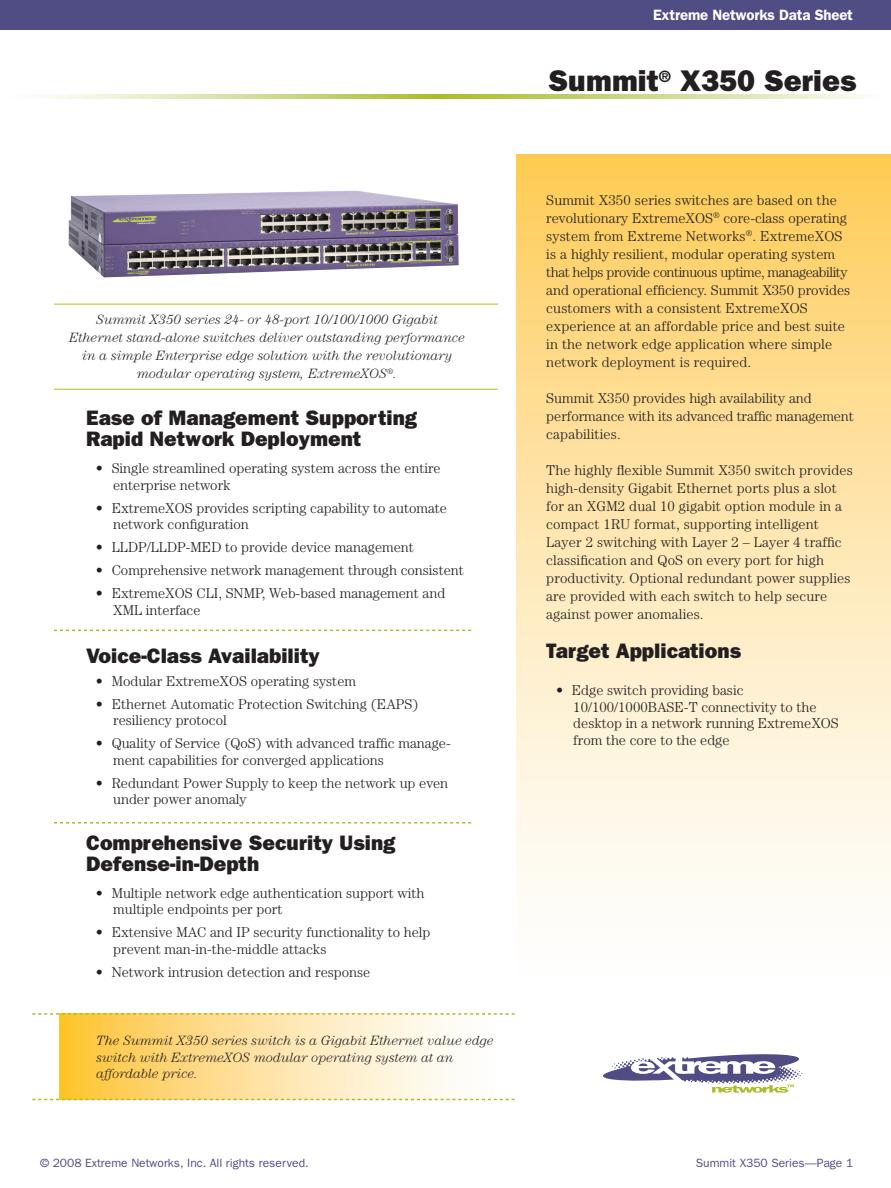
<style>
.page{position:relative;width:891px;height:1188px;background:#fff}
.page>*{position:absolute;margin:0;border:0;box-sizing:border-box;transform-origin:0 0}
.t1{font:800 30px "Franklin Gothic";color:#231f20}
.t2{font:800 21px/21px "Franklin Gothic";color:#231f20}
.t3{font:600 15px "Franklin Gothic";letter-spacing:-.01em;color:#fff}
.t4{font:300 14.25px/18px "Century";color:#231f20}
.t5{font:italic 300 13.5px/18px "Century";color:#231f20;text-align:center}
.t6{font:12px "Franklin Gothic";color:#504d85}
</style>
<div class="page">
<svg style="left:60px;top:1015px;width:441px;height:84px"></svg>
<div style="left:0;top:0;width:891px;height:29px;background:#504d85"></div>
<div style="left:516px;top:155px;width:374px;height:822px;background:linear-gradient(to bottom,#fecd5d,#feffff)"></div>
<hr style="left:54px;top:304px;width:444px;height:1px;background:#aebc21">
<hr style="left:54px;top:389px;width:444px;height:1px;background:#aebc21">
<svg style="left:54px;top:630px;width:417px;height:1px"></svg>
<svg style="left:54px;top:822px;width:417px;height:2px"></svg>
<svg style="left:32px;top:1099px;width:483px;height:1px"></svg>
<svg style="left:603px;top:1054px;width:199px;height:39px"></svg>
<svg style="left:46px;top:94px;width:818px;height:5px"></svg>
<svg style="left:32px;top:1013px;width:483px;height:2px"></svg>
<img style="left:69px;top:190px;width:390px;height:87px">
<p class="t3" style="left:653px;top:6px;width:201px">Extreme Networks Data Sheet</p>
<p class="t5" style="left:70px;top:311px;width:397px">Summit X350 series 24- or 48-port 10/100/1000 Gigabit Ethernet stand-alone switches deliver outstanding performance in a simple Enterprise edge solution with the revolutionary modular operating system, ExtremeXOS<sup>®</sup>.</p>
<h2 class="t2" style="left:86px;top:407px;width:332px">Ease of Management Supporting<br>Rapid Network Deployment</h2>
<p class="t4" style="left:113px;top:460px;width:329px;line-height:16.5px;text-indent:-17px">• Single streamlined operating system across the entire enterprise network</p>
<p class="t4" style="left:113px;top:500px;width:335px;line-height:16.5px;text-indent:-17px">• ExtremeXOS provides scripting capability to automate network configuration</p>
<p class="t4" style="left:96px;top:538px;width:319px">• LLDP/LLDP-MED to provide device management</p>
<p class="t4" style="left:96px;top:561px;width:369px">• Comprehensive network management through consistent</p>
<p class="t4" style="left:113px;top:585px;width:334px;line-height:16.5px;text-indent:-17px">• ExtremeXOS CLI, SNMP, Web-based management and<br>XML interface</p>
<h2 class="t2" style="left:86px;top:645px;width:235px">Voice-Class Availability</h2>
<p class="t4" style="left:96px;top:672px;width:262px">• Modular ExtremeXOS operating system</p>
<p class="t4" style="left:113px;top:696px;width:307px;line-height:16.5px;text-indent:-17px">• Ethernet Automatic Protection Switching (EAPS) resiliency protocol</p>
<p class="t4" style="left:113px;top:735px;width:339px;line-height:16.5px;text-indent:-17px">• Quality of Service (QoS) with advanced traffic manage&shy;ment capabilities for converged applications</p>
<p class="t4" style="left:113px;top:774px;width:337px;line-height:16.5px;text-indent:-17px">• Redundant Power Supply to keep the network up even under power anomaly</p>
<h2 class="t2" style="left:86px;top:832px;width:311px">Comprehensive Security Using<br>Defense-in-Depth</h2>
<p class="t4" style="left:113px;top:884px;width:313px;line-height:16.5px;text-indent:-17px">• Multiple network edge authentication support with multiple endpoints per port</p>
<p class="t4" style="left:113px;top:924px;width:319px;line-height:16.5px;text-indent:-17px">• Extensive MAC and IP security functionality to help prevent man-in-the-middle attacks</p>
<p class="t4" style="left:96px;top:963px;width:276px">• Network intrusion detection and response</p>
<p class="t5" style="left:97px;top:1032px;width:399px;line-height:16.5px;text-align:left">The Summit X350 series switch is a Gigabit Ethernet value edge switch with ExtremeXOS modular operating system at an affordable price.</p>
<h1 class="t1" style="left:548px;top:63px;width:310px">Summit<sup>®</sup> X350 Series</h1>
<p class="t4" style="left:546px;top:191px;width:306px">Summit X350 series switches are based on the revolutionary ExtremeXOS<sup>®</sup> core-class operating system from Extreme Networks<sup>®</sup>. ExtremeXOS is a highly resilient, modular operating system that helps provide continuous uptime, manageability and operational efficiency. Summit X350 provides customers with a consistent ExtremeXOS experience at an affordable price and best suite in the network edge application where simple network deployment is required.</p>
<p class="t4" style="left:546px;top:389px;width:309px">Summit X350 provides high availability and performance with its advanced traffic management capabilities.</p>
<p class="t4" style="left:546px;top:461px;width:308px">The highly flexible Summit X350 switch provides high-density Gigabit Ethernet ports plus a slot for an XGM2 dual 10 gigabit option module in a compact 1RU format, supporting intelligent Layer 2 switching with Layer 2 – Layer 4 traffic classification and QoS on every port for high productivity. Optional redundant power supplies are provided with each switch to help secure against power anomalies.</p>
<h2 class="t2" style="left:546px;top:640px;width:196px">Target Applications</h2>
<p class="t4" style="left:573px;top:682px;width:267px;line-height:16.5px;text-indent:-17px">• Edge switch providing basic 10/100/1000BASE-T connectivity to the desktop in a network running ExtremeXOS from the core to the edge</p>
<p class="t6" style="left:40px;top:1156px;width:270px">© 2008 Extreme Networks, Inc. All rights reserved.</p>
<p class="t6" style="left:696px;top:1156px;width:159px">Summit X350 Series—Page 1</p>
</div>
